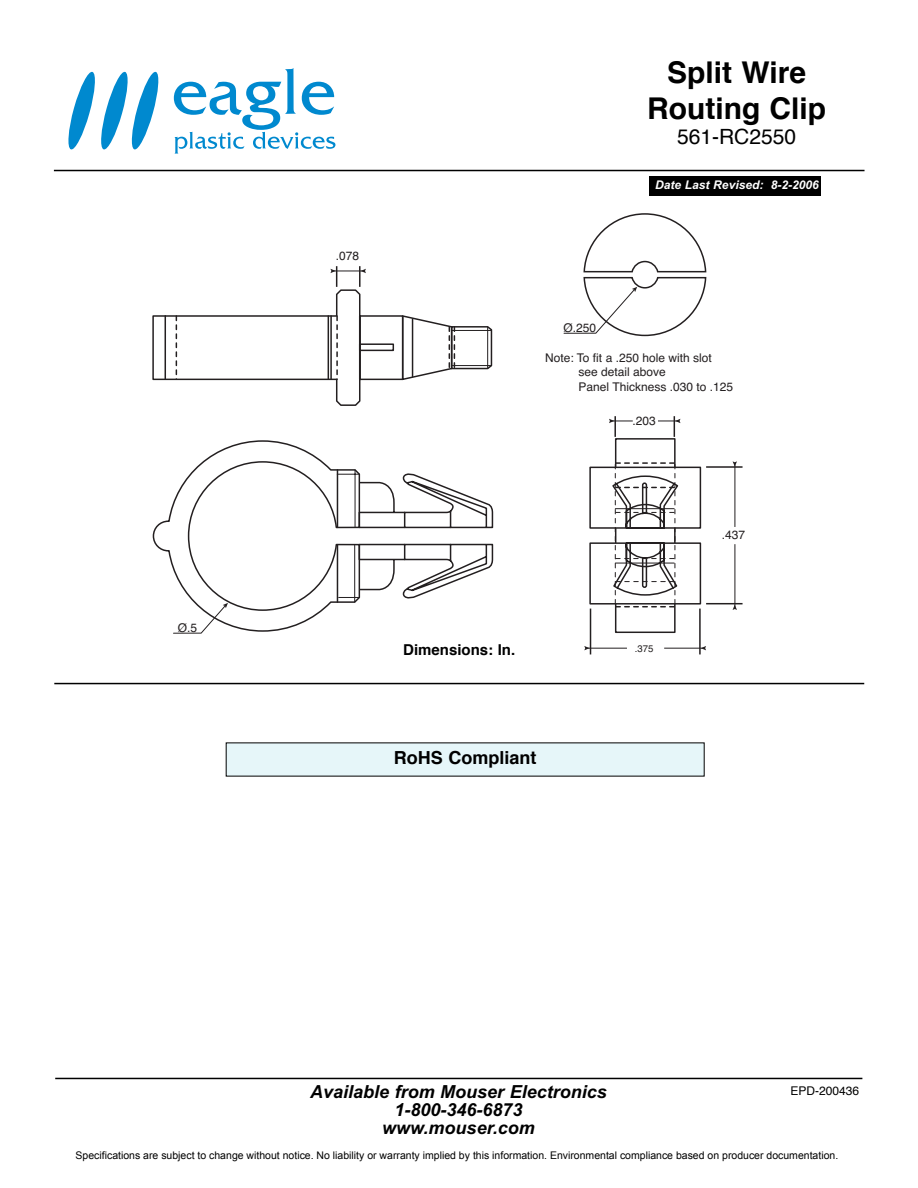
<style>
.page{position:relative;width:918px;height:1188px;background:#fff}
.page>*{position:absolute;margin:0;border:0;box-sizing:border-box;transform-origin:0 0}
.t1{font:700 30px/36px "Helvetica";color:#000;text-align:center}
.t2{font:21px "Helvetica";color:#000}
.t3{font:italic 700 18px/18px "Arial";color:#000;text-align:center}
.t4{font:700 18px "Helvetica";color:#000}
.t5{font:700 15px "Helvetica";color:#000}
.t6{font:12px/14.4px "Helvetica";color:#231f20}
.t7{font:italic 700 12px "Arial";color:#fff}
.t8{font:12px "Helvetica";color:#000}
.t9{font:10.5px "Arial";color:#000}
.t10{font:9.6px "Helvetica";color:#231f20}
</style>
<div class="page">
<svg style="left:173px;top:315px;width:462px;height:319px"></svg>
<svg style="left:733px;top:605px;width:4px;height:5px"></svg>
<svg style="left:733px;top:461px;width:4px;height:5px"></svg>
<hr style="left:614px;top:416px;width:2px;height:21px;background:#231f20">
<svg style="left:609px;top:419px;width:24px;height:4px"></svg>
<svg style="left:658px;top:416px;width:23px;height:21px"></svg>
<svg style="left:584px;top:646px;width:6px;height:4px"></svg>
<hr style="left:590px;top:609px;width:1px;height:45px;background:#231f20">
<hr style="left:699px;top:609px;width:2px;height:45px;background:#231f20">
<hr style="left:587px;top:648px;width:40px;height:1px;background:#231f20">
<hr style="left:664px;top:648px;width:41px;height:1px;background:#231f20">
<hr style="left:706px;top:466px;width:37px;height:2px;background:#231f20">
<hr style="left:706px;top:603px;width:37px;height:1px;background:#231f20">
<hr style="left:735px;top:465px;width:1px;height:62px;background:#231f20">
<hr style="left:735px;top:544px;width:1px;height:64px;background:#231f20">
<svg style="left:583px;top:213px;width:124px;height:124px"></svg>
<hr style="left:487px;top:327px;width:1px;height:42px;background:#231f20">
<hr style="left:451px;top:365px;width:40px;height:1px;background:#231f20">
<hr style="left:451px;top:330px;width:40px;height:1px;background:#231f20">
<svg style="left:152px;top:440px;width:209px;height:193px"></svg>
<svg style="left:152px;top:266px;width:252px;height:141px"></svg>
<svg style="left:615px;top:462px;width:61px;height:145px"></svg>
<div style="left:649px;top:176px;width:172px;height:20px;background:#000"></div>
<div style="left:227px;top:744px;width:477px;height:32px;background:#e6f6f9"></div>
<hr style="left:55px;top:1078px;width:807px;height:1px;background:#000">
<hr style="left:54px;top:170px;width:811px;height:1px;background:#000">
<hr style="left:54px;top:683px;width:810px;height:1px;background:#000">
<svg style="left:174px;top:68px;width:161px;height:86px"></svg>
<svg style="left:68px;top:71px;width:91px;height:79px"></svg>
<h1 class="t1" style="left:647px;top:57px;width:181px">Split Wire<br>Routing Clip</h1>
<h2 class="t2" style="left:677px;top:128px;width:120px">561-RC2550</h2>
<p class="t6" style="left:178px;top:621px;width:21px">Ø.5</p>
<p class="t6" style="left:336px;top:250px;width:25px">.078</p>
<p class="t6" style="left:564px;top:322px;width:34px">Ø.250</p>
<p class="t7" style="left:655px;top:181px;width:165px">Date Last Revised: 8-2-2006</p>
<p class="t6" style="left:579px;top:352px;width:156px;text-indent:-33px">Note: To fit a .250 hole with slot see detail above<br>Panel Thickness .030 to .125</p>
<p class="t6" style="left:633px;top:415px;width:25px">.203</p>
<h3 class="t5" style="left:403px;top:643px;width:114px">Dimensions: In.</h3>
<h3 class="t4" style="left:394px;top:750px;width:144px">RoHS Compliant</h3>
<p class="t10" style="left:635px;top:645px;width:20px">.375</p>
<p class="t6" style="left:722px;top:529px;width:25px">.437</p>
<h3 class="t3" style="left:310px;top:1084px;width:298px">Available from Mouser Electronics<br>1-800-346-6873<br>www.mouser.com</h3>
<p class="t8" style="left:790px;top:1086px;width:70px">EPD-200436</p>
<p class="t9" style="left:76px;top:1149px;width:764px">Specifications are subject to change without notice. No liability or warranty implied by this information. Environmental compliance based on producer documentation.</p>
</div>
